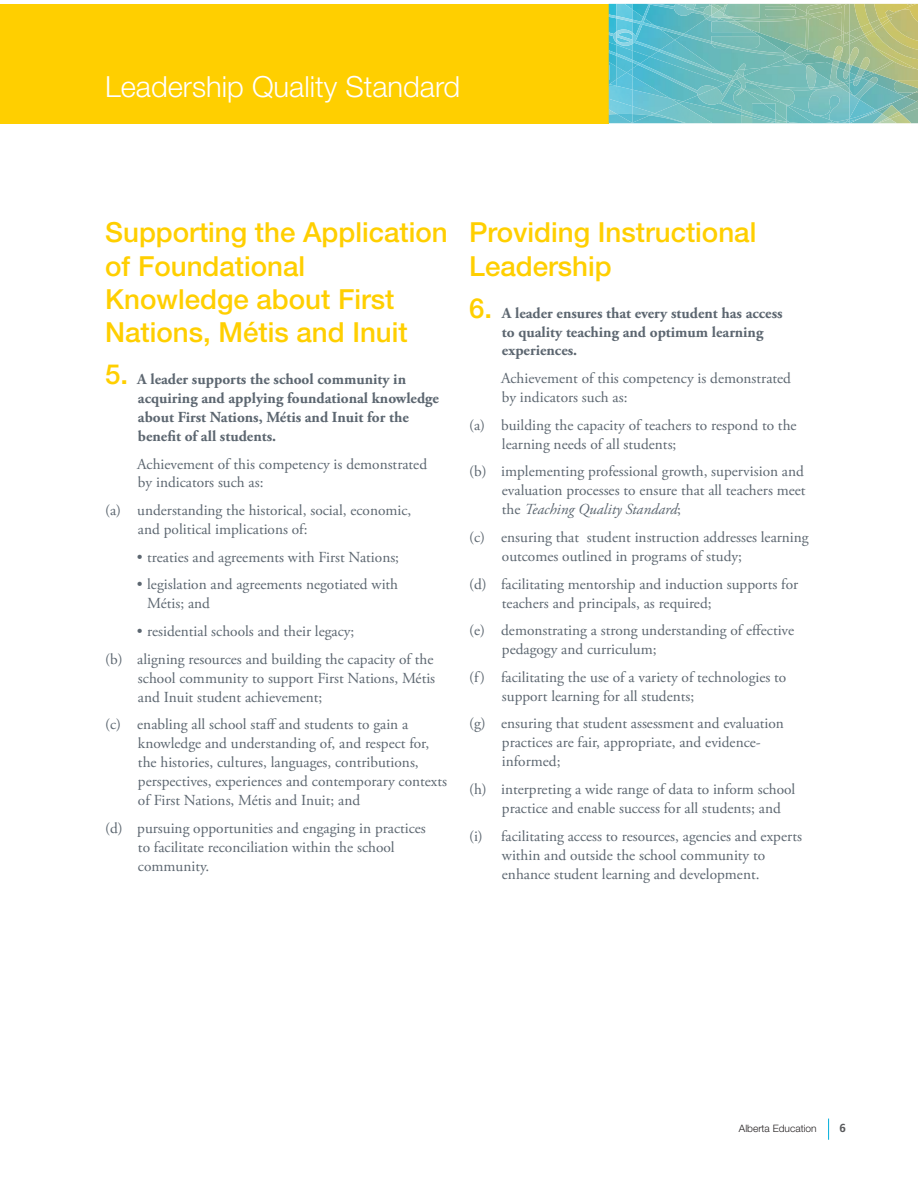
<style>
.page{position:relative;width:918px;height:1188px;background:#fff}
.page>*{position:absolute;margin:0;border:0;box-sizing:border-box;transform-origin:0 0}
.t1{font:300 29.1px "Helvetica Neue LT Std";color:#fff}
.t2{font:500 27.75px/33.2px "Helvetica Neue LT Std";color:#ffcf00}
.t3{font:15.3px/18.9px "Adobe Garamond Pro";color:#5c6670}
.t4{font:700 15.3px/18.9px "Adobe Garamond Pro";color:#5c6670}
.t5{font:700 11.7px "Frutiger LT Std";color:#58595b}
.t6{font:300 10.2px "Helvetica Neue LT Std";color:#231f20}
.s1{font-family:"Helvetica Neue LT Std";font-weight:500;font-size:27.75px;color:#ffcf00}
.s2{font-style:italic}
</style>
<div class="page">
<div style="left:0;top:4px;width:609px;height:119px;background:#ffcf00"></div>
<img style="left:878px;top:111px;width:4px;height:3px">
<img style="left:899px;top:102px;width:19px;height:9px">
<img style="left:902px;top:108px;width:16px;height:15px">
<img style="left:882px;top:110px;width:17px;height:4px">
<img style="left:876px;top:114px;width:12px;height:9px">
<img style="left:888px;top:111px;width:14px;height:7px">
<svg style="left:878px;top:118px;width:12px;height:1px"></svg>
<img style="left:890px;top:114px;width:21px;height:9px">
<img style="left:878px;top:119px;width:19px;height:4px">
<svg style="left:906px;top:93px;width:12px;height:9px"></svg>
<img style="left:849px;top:4px;width:25px;height:5px">
<img style="left:893px;top:24px;width:25px;height:11px">
<img style="left:854px;top:4px;width:16px;height:13px">
<img style="left:874px;top:4px;width:5px;height:13px">
<img style="left:879px;top:4px;width:39px;height:20px">
<img style="left:876px;top:88px;width:30px;height:22px">
<img style="left:849px;top:93px;width:27px;height:30px">
<img style="left:893px;top:35px;width:25px;height:13px">
<img style="left:894px;top:88px;width:24px;height:5px">
<img style="left:893px;top:48px;width:25px;height:40px">
<img style="left:849px;top:93px;width:11px;height:17px">
<img style="left:876px;top:103px;width:15px;height:8px">
<img style="left:849px;top:110px;width:28px;height:11px">
<img style="left:609px;top:4px;width:66px;height:53px">
<img style="left:616px;top:17px;width:44px;height:34px">
<img style="left:616px;top:4px;width:16px;height:16px">
<img style="left:643px;top:5px;width:32px;height:30px">
<img style="left:646px;top:4px;width:60px;height:15px">
<img style="left:677px;top:4px;width:32px;height:12px">
<svg style="left:609px;top:14px;width:7px;height:4px"></svg>
<img style="left:685px;top:4px;width:24px;height:5px">
<img style="left:683px;top:83px;width:43px;height:19px">
<svg style="left:679px;top:99px;width:4px;height:3px"></svg>
<img style="left:609px;top:85px;width:70px;height:21px">
<img style="left:632px;top:106px;width:23px;height:7px">
<img style="left:679px;top:102px;width:62px;height:21px">
<img style="left:655px;top:103px;width:58px;height:20px">
<img style="left:632px;top:113px;width:54px;height:10px">
<img style="left:632px;top:114px;width:52px;height:9px">
<svg style="left:609px;top:32px;width:31px;height:53px"></svg>
<img style="left:609px;top:86px;width:23px;height:13px">
<img style="left:609px;top:99px;width:23px;height:24px">
<svg style="left:609px;top:109px;width:8px;height:6px"></svg>
<img style="left:733px;top:96px;width:11px;height:26px">
<img style="left:638px;top:63px;width:78px;height:32px">
<img style="left:698px;top:84px;width:44px;height:28px">
<img style="left:741px;top:109px;width:3px;height:14px">
<img style="left:847px;top:4px;width:2px;height:13px">
<img style="left:846px;top:4px;width:1px;height:13px">
<img style="left:675px;top:19px;width:36px;height:21px">
<img style="left:650px;top:40px;width:76px;height:43px">
<img style="left:803px;top:62px;width:26px;height:2px">
<img style="left:746px;top:59px;width:57px;height:5px">
<img style="left:726px;top:81px;width:3px;height:8px">
<img style="left:744px;top:64px;width:85px;height:59px">
<img style="left:760px;top:4px;width:86px;height:13px">
<img style="left:808px;top:62px;width:21px;height:1px">
<img style="left:733px;top:4px;width:27px;height:9px">
<img style="left:744px;top:90px;width:18px;height:13px">
<img style="left:762px;top:90px;width:33px;height:15px">
<img style="left:765px;top:4px;width:30px;height:9px">
<img style="left:808px;top:90px;width:1px;height:32px">
<img style="left:805px;top:66px;width:11px;height:10px">
<img style="left:682px;top:34px;width:64px;height:43px">
<img style="left:658px;top:50px;width:74px;height:31px">
<svg style="left:737px;top:69px;width:8px;height:8px"></svg>
<img style="left:732px;top:77px;width:11px;height:4px">
<img style="left:729px;top:81px;width:14px;height:8px">
<img style="left:743px;top:76px;width:86px;height:14px">
<img style="left:730px;top:50px;width:61px;height:9px">
<img style="left:791px;top:50px;width:38px;height:12px">
<img style="left:784px;top:56px;width:16px;height:8px">
<img style="left:730px;top:13px;width:114px;height:37px">
<img style="left:807px;top:34px;width:22px;height:24px">
<img style="left:706px;top:16px;width:5px;height:5px">
<svg style="left:709px;top:4px;width:24px;height:15px"></svg>
<img style="left:711px;top:18px;width:30px;height:30px">
<img style="left:719px;top:5px;width:22px;height:13px">
<img style="left:711px;top:10px;width:19px;height:8px">
<svg style="left:736px;top:89px;width:9px;height:7px"></svg>
<img style="left:809px;top:88px;width:40px;height:35px">
<img style="left:820px;top:84px;width:9px;height:5px">
<svg style="left:829px;top:17px;width:64px;height:76px"></svg>
<svg style="left:828px;top:1119px;width:1px;height:21px"></svg>
<h1 class="t1" style="left:105px;top:76px;width:357px">Leadership Quality Standard</h1>
<h2 class="t2" style="left:105px;top:218px;width:344px">Supporting the Application of Foundational<br>Knowledge about First<br>Nations, Métis and Inuit</h2>
<p class="t4" style="left:138px;top:371px;width:303px;text-indent:-33px"><span class="s1">5.</span> A leader supports the school community in acquiring and applying foundational knowledge about First Nations, Métis and Inuit for the benefit of all students.</p>
<p class="t3" style="left:137px;top:455px;width:291px">Achievement of this competency is demonstrated by indicators such as:</p>
<p class="t3" style="left:138px;top:502px;width:275px;text-indent:-33px">(a) understanding the historical, social, economic, and political implications of:</p>
<p class="t3" style="left:137px;top:549px;width:264px">• treaties and agreements with First Nations;</p>
<p class="t3" style="left:147px;top:576px;width:253px;text-indent:-10px">• legislation and agreements negotiated with<br>Métis; and</p>
<p class="t3" style="left:105px;top:619px;width:330px;line-height:27.8px;text-indent:31px">• residential schools and their legacy;<br>(b) aligning resources and building the capacity of the</p>
<p class="t3" style="left:138px;top:670px;width:299px">school community to support First Nations, Métis and Inuit student achievement;</p>
<p class="t3" style="left:138px;top:716px;width:311px;text-indent:-33px">(c) enabling all school staff and students to gain a knowledge and understanding of, and respect for, the histories, cultures, languages, contributions, perspectives, experiences and contemporary contexts of First Nations, Métis and Inuit; and</p>
<p class="t3" style="left:138px;top:820px;width:289px;text-indent:-33px">(d) pursuing opportunities and engaging in practices to facilitate reconciliation within the school community.</p>
<h2 class="t2" style="left:469px;top:218px;width:289px">Providing Instructional<br>Leadership</h2>
<p class="t4" style="left:502px;top:304px;width:282px;text-indent:-33px"><span class="s1">6.</span> A leader ensures that every student has access to quality teaching and optimum learning experiences.</p>
<p class="t3" style="left:501px;top:370px;width:291px">Achievement of this competency is demonstrated by indicators such as:</p>
<p class="t3" style="left:502px;top:417px;width:296px;text-indent:-33px">(a) building the capacity of teachers to respond to the learning needs of all students;</p>
<p class="t3" style="left:502px;top:463px;width:305px;text-align:justify;text-indent:-33px">(b) implementing professional growth, supervision and evaluation processes to ensure that all teachers meet the <span class="s2">Teaching Quality Standard</span>;</p>
<p class="t3" style="left:502px;top:529px;width:308px;text-indent:-33px">(c) ensuring that student instruction addresses learning outcomes outlined in programs of study;</p>
<p class="t3" style="left:502px;top:576px;width:298px;text-indent:-33px">(d) facilitating mentorship and induction supports for teachers and principals, as required;</p>
<p class="t3" style="left:502px;top:622px;width:294px;text-indent:-33px">(e) demonstrating a strong understanding of effective pedagogy and curriculum;</p>
<p class="t3" style="left:502px;top:669px;width:286px;text-indent:-33px">(f) facilitating the use of a variety of technologies to support learning for all students;</p>
<p class="t3" style="left:502px;top:715px;width:284px;text-indent:-33px">(g) ensuring that student assessment and evaluation practices are fair, appropriate, and evidence&shy;informed;</p>
<p class="t3" style="left:502px;top:781px;width:295px;text-indent:-33px">(h) interpreting a wide range of data to inform school practice and enable success for all students; and</p>
<p class="t3" style="left:502px;top:828px;width:302px;text-indent:-33px">(i) facilitating access to resources, agencies and experts within and outside the school community to enhance student learning and development.</p>
<p class="t6" style="left:739px;top:1124px;width:79px">Alberta Education</p>
<p class="t5" style="left:839px;top:1121px;width:8px">6</p>
</div>
